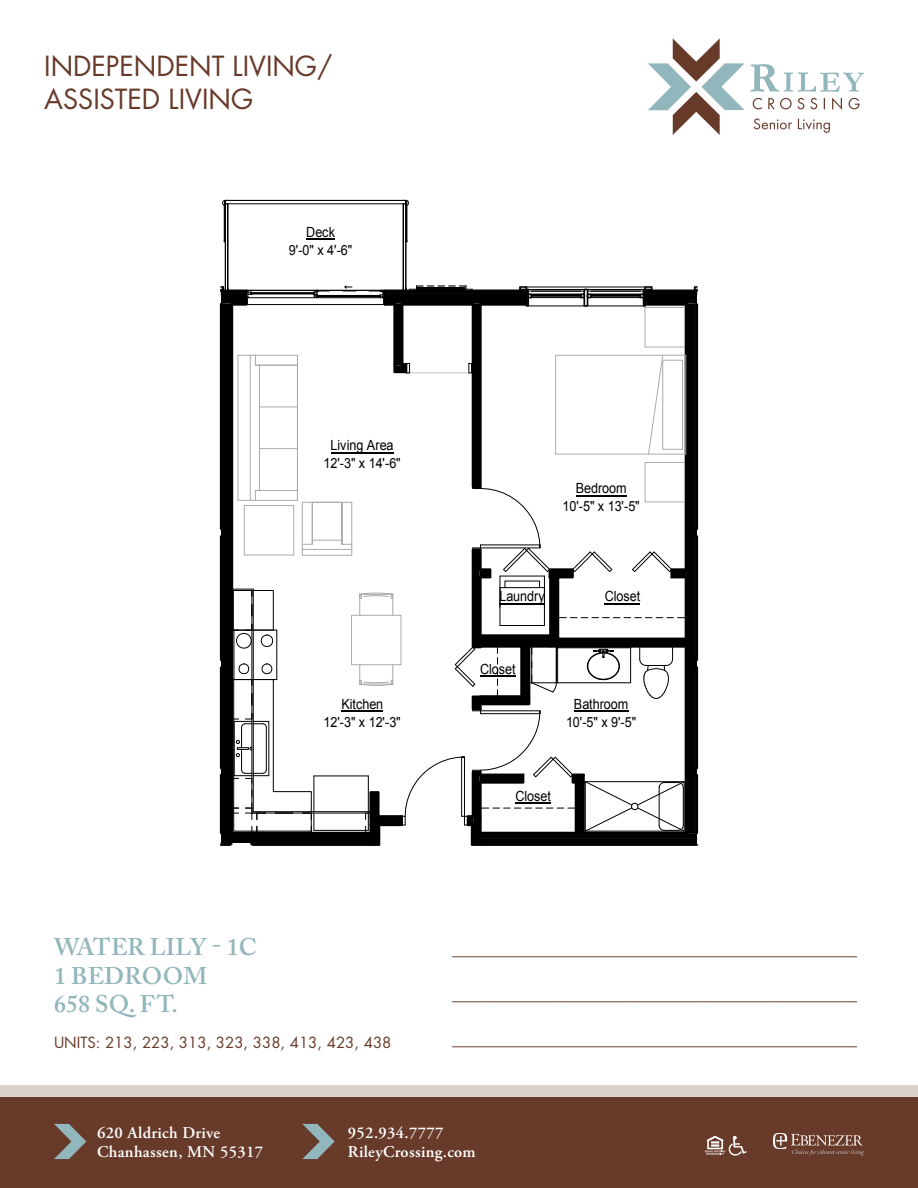
<style>
.page{position:relative;width:918px;height:1188px;background:#fff}
.page>*{position:absolute;margin:0;border:0;box-sizing:border-box;transform-origin:0 0}
.t1{font:27px/32.4px "Futura Std";color:#683a2a}
.t2{font:600 24px "Adobe Caslon Pro";letter-spacing:.005em;color:#91b6bc}
.t3{font:18px "Adobe Caslon Pro";color:#683a2a}
.t4{font:600 16.35px/19.6px "Adobe Garamond Pro";letter-spacing:.02em;color:#fff}
.t5{font:15px "Futura Std";color:#683a2a}
.t6{font:13.95px/18px "Arial";letter-spacing:-.005em;color:#000;text-align:center;scale:.9 1}
</style>
<div class="page">
<svg style="left:648px;top:38px;width:216px;height:97px"></svg>
<div style="left:0;top:1097px;width:918px;height:91px;background:#683a2a"></div>
<div style="left:0;top:1086px;width:918px;height:11px;background:#dad1cb"></div>
<svg style="left:54px;top:1124px;width:32px;height:35px"></svg>
<svg style="left:302px;top:1124px;width:33px;height:35px"></svg>
<svg style="left:705px;top:1135px;width:42px;height:21px"></svg>
<svg style="left:773px;top:1133px;width:91px;height:23px"></svg>
<hr style="left:407px;top:204px;width:1px;height:38px;background:#000">
<hr style="left:224px;top:204px;width:1px;height:38px;background:#000">
<div style="left:403px;top:204px;width:3px;height:86px;border:1px solid #000"></div>
<svg style="left:222px;top:200px;width:6px;height:7px"></svg>
<svg style="left:403px;top:200px;width:6px;height:7px"></svg>
<hr style="left:403px;top:204px;width:1px;height:86px;background:#000">
<hr style="left:227px;top:204px;width:1px;height:86px;background:#000">
<hr style="left:406px;top:206px;width:1px;height:84px;background:#000">
<hr style="left:225px;top:200px;width:181px;height:1px;background:#000">
<hr style="left:225px;top:206px;width:1px;height:84px;background:#000">
<svg style="left:220px;top:285px;width:478px;height:561px"></svg>
<hr style="left:574px;top:711px;width:54px;height:1px;background:#000">
<hr style="left:515px;top:802px;width:36px;height:2px;background:#000">
<hr style="left:480px;top:676px;width:36px;height:1px;background:#000">
<hr style="left:605px;top:603px;width:35px;height:1px;background:#000">
<hr style="left:499px;top:603px;width:45px;height:1px;background:#000">
<hr style="left:341px;top:711px;width:42px;height:1px;background:#000">
<hr style="left:331px;top:452px;width:62px;height:1px;background:#000">
<hr style="left:576px;top:495px;width:51px;height:1px;background:#000">
<svg style="left:306px;top:239px;width:29px;height:1px"></svg>
<p class="t1" style="left:44px;top:50px;width:290px">INDEPENDENT LIVING/<br>ASSISTED LIVING</p>
<p class="t6" style="left:289px;top:223px;width:72px">Deck<br>9'-0" x 4'-6"</p>
<p class="t6" style="left:324px;top:437px;width:87px">Living Area<br>12'-3" x 14'-6"</p>
<p class="t6" style="left:324px;top:695px;width:87px">Kitchen<br>12'-3" x 12'-3"</p>
<p class="t6" style="left:563px;top:479px;width:87px">Bedroom<br>10'-5" x 13'-5"</p>
<p class="t6" style="left:499px;top:588px;width:52px">Laundry</p>
<p class="t6" style="left:605px;top:588px;width:41px">Closet</p>
<p class="t6" style="left:480px;top:660px;width:41px">Closet</p>
<p class="t6" style="left:566px;top:695px;width:80px">Bathroom<br>10'-5" x 9'-5"</p>
<p class="t6" style="left:515px;top:787px;width:41px">Closet</p>
<p class="t2" style="left:54px;top:932px;width:204px">WATER LILY - 1C</p>
<p class="t2" style="left:54px;top:961px;width:155px">1 BEDROOM</p>
<p class="t2" style="left:54px;top:990px;width:125px">658 SQ. FT.</p>
<p class="t5" style="left:54px;top:1033px;width:339px">UNITS: 213, 223, 313, 323, 338, 413, 423, 438</p>
<p class="t3" style="left:452px;top:939px;width:406px">_____________________________________________</p>
<p class="t3" style="left:452px;top:984px;width:406px">_____________________________________________</p>
<p class="t3" style="left:452px;top:1029px;width:406px">_____________________________________________</p>
<p class="t4" style="left:97px;top:1123px;width:168px">620 Aldrich Drive<br>Chanhassen, MN 55317</p>
<p class="t4" style="left:348px;top:1123px;width:129px">952.934.7777<br>RileyCrossing.com</p>
</div>
